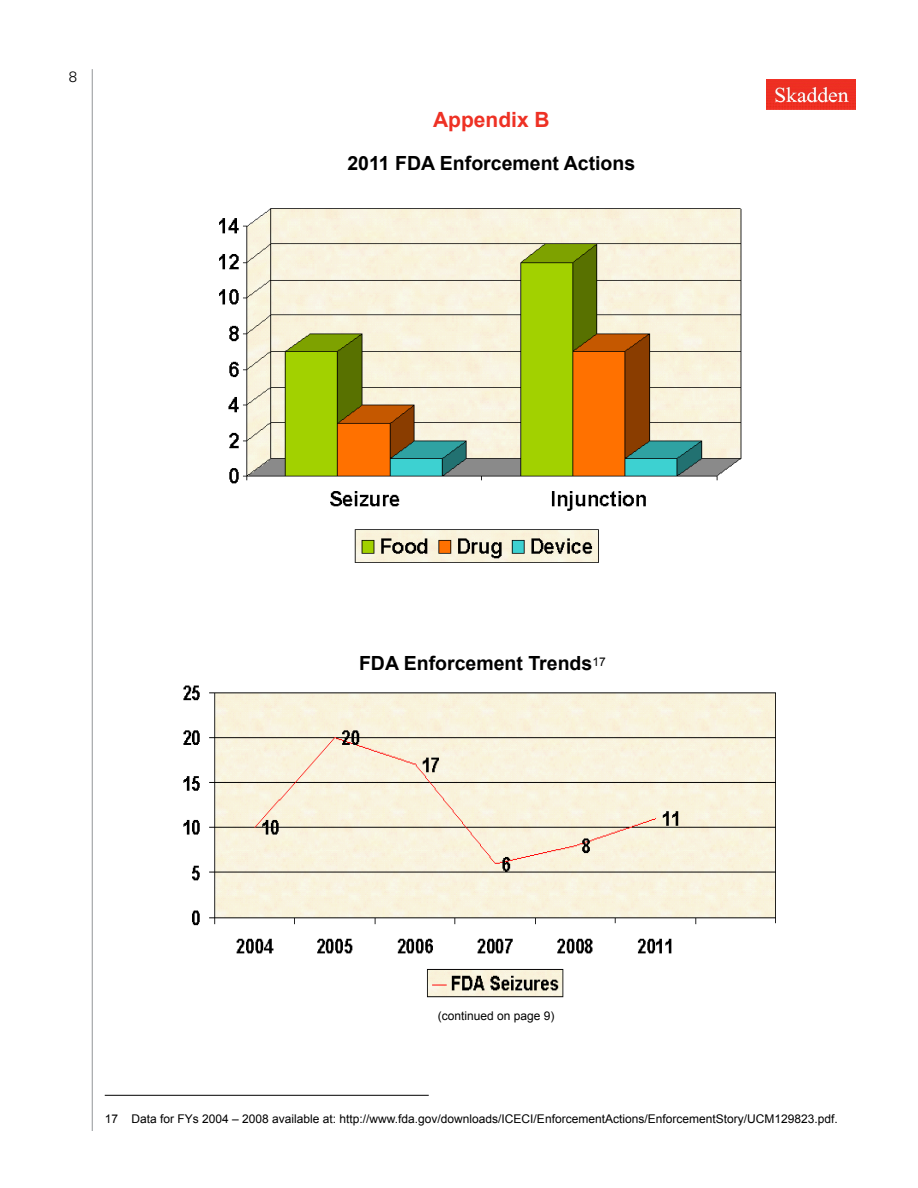
<style>
.page{position:relative;width:918px;height:1188px;background:#fff}
.page>*{position:absolute;margin:0;border:0;box-sizing:border-box;transform-origin:0 0}
.t1{font:700 21px "Arial";color:#ee3124}
.t2{font:700 19.5px "Arial";color:#000}
.t3{font:300 15px "Univers LT Std";color:#000}
.t4{font:12px "Arial";color:#000}
</style>
<div class="page">
<img style="left:219px;top:208px;width:523px;height:355px">
<hr style="left:105px;top:1095px;width:324px;height:1px;background:#000">
<img style="left:767px;top:79px;width:89px;height:31px">
<hr style="left:92px;top:69px;width:1px;height:1062px;background:#939598">
<img style="left:183px;top:685px;width:593px;height:313px">
<p class="t3" style="left:69px;top:67px;width:10px">8</p>
<h1 class="t1" style="left:433px;top:106px;width:118px">Appendix B</h1>
<h2 class="t2" style="left:347px;top:150px;width:289px">2011 FDA Enforcement Actions</h2>
<h2 class="t2" style="left:359px;top:650px;width:248px">FDA Enforcement Trends<sup>17</sup></h2>
<p class="t4" style="left:438px;top:1008px;width:118px">(continued on page 9)</p>
<p class="t4" style="left:105px;top:1111px;width:735px">17 Data for FYs 2004 – 2008 available at: http://www.fda.gov/downloads/ICECI/EnforcementActions/EnforcementStory/UCM129823.pdf.</p>
</div>
